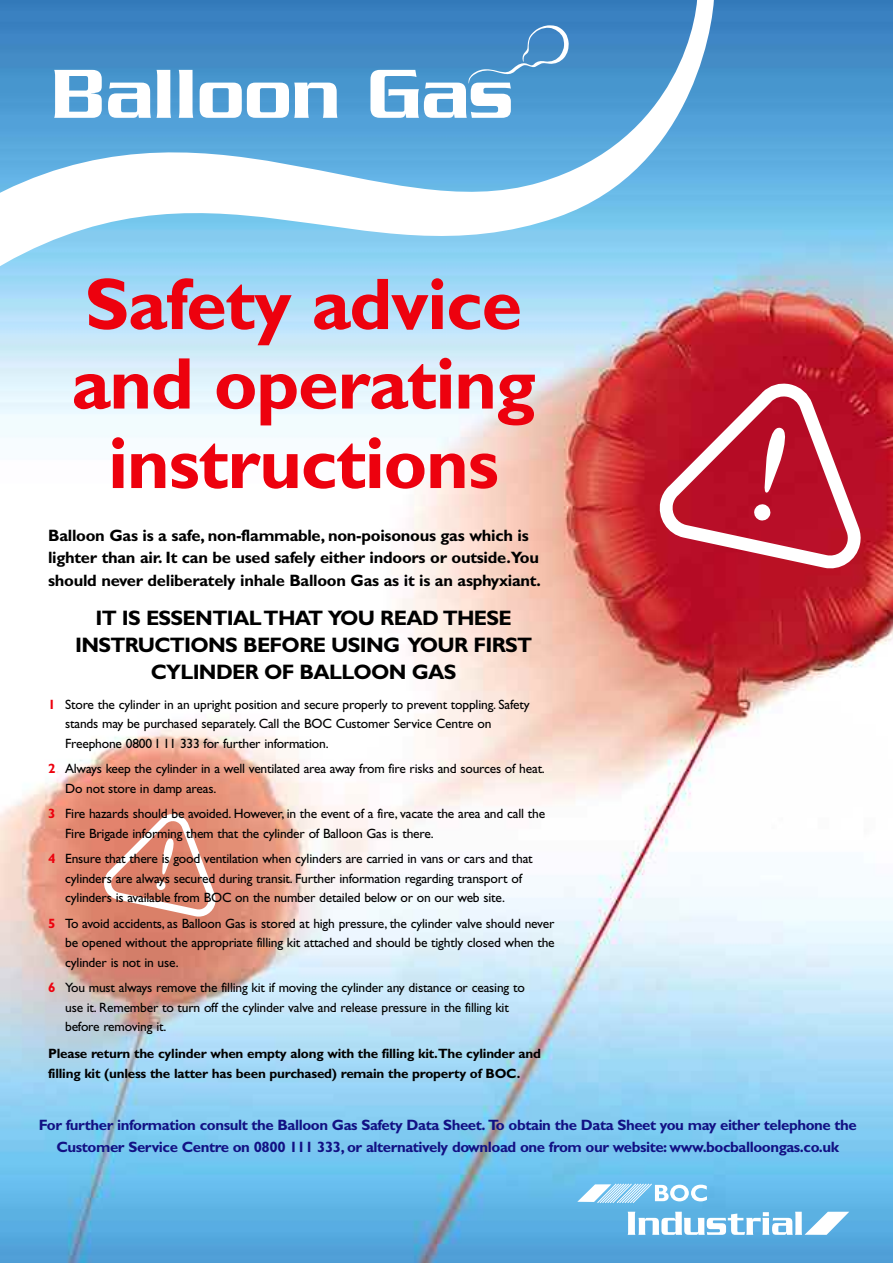
<style>
.page{position:relative;width:893px;height:1263px;background:#fff}
.page>*{position:absolute;margin:0;border:0;box-sizing:border-box;transform-origin:0 0}
.t1{font:700 73.5px/79.5px "Gill Sans";letter-spacing:-.015em;color:#ed010e;text-align:center}
.t2{font:700 21px/27px "Gill Sans";letter-spacing:-.035em;color:#000;text-align:center}
.t3{font:700 16.5px/22.5px "Gill Sans";letter-spacing:-.015em;color:#000}
.t4{font:700 15px/22.5px "Gill Sans";letter-spacing:-.03em;color:#121184;text-align:center}
.t5{font:13.5px/19.5px "Gill Sans";letter-spacing:-.015em;color:#000}
.t6{font:700 13.5px/19.5px "Gill Sans";letter-spacing:-.015em;color:#000}
.s1{font-weight:700;color:#ed010e}
</style>
<div class="page">
<img style="left:0;top:0;width:892px;height:1263px">
<svg style="left:627px;top:1212px;width:222px;height:23px"></svg>
<svg style="left:577px;top:1183px;width:130px;height:21px"></svg>
<svg style="left:0;top:0;width:717px;height:286px"></svg>
<svg style="left:657px;top:383px;width:212px;height:188px"></svg>
<svg style="left:102px;top:813px;width:118px;height:105px"></svg>
<h1 class="t1" style="left:72px;top:264px;width:465px">Safety advice and operating instructions</h1>
<p class="t3" style="left:48px;top:524px;width:494px">Balloon Gas is a safe, non-flammable, non-poisonous gas which is lighter than air. It can be used safely either indoors or outside.You should never deliberately inhale Balloon Gas as it is an asphyxiant.</p>
<h2 class="t2" style="left:75px;top:604px;width:459px">IT IS ESSENTIAL THAT YOU READ THESE<br>INSTRUCTIONS BEFORE USING YOUR FIRST<br>CYLINDER OF BALLOON GAS</h2>
<p class="t5" style="left:65px;top:694px;width:466px;text-indent:-17px"><span class="s1">1</span> Store the cylinder in an upright position and secure properly to prevent toppling. Safety stands may be purchased separately. Call the BOC Customer Service Centre on<br>Freephone 0800 I 11 333 for further information.</p>
<p class="t5" style="left:65px;top:759px;width:481px;text-indent:-17px"><span class="s1">2</span> Always keep the cylinder in a well ventilated area away from fire risks and sources of heat.<br>Do not store in damp areas.</p>
<p class="t5" style="left:65px;top:804px;width:481px;text-indent:-17px"><span class="s1">3</span> Fire hazards should be avoided. However, in the event of a fire, vacate the area and call the<br>Fire Brigade informing them that the cylinder of Balloon Gas is there.</p>
<p class="t5" style="left:65px;top:849px;width:469px;text-indent:-17px"><span class="s1">4</span> Ensure that there is good ventilation when cylinders are carried in vans or cars and that cylinders are always secured during transit. Further information regarding transport of cylinders is available from BOC on the number detailed below or on our web site.</p>
<p class="t5" style="left:65px;top:913px;width:491px;text-align:justify;text-indent:-17px"><span class="s1">5</span> To avoid accidents, as Balloon Gas is stored at high pressure, the cylinder valve should never be opened without the appropriate filling kit attached and should be tightly closed when the cylinder is not in use.</p>
<p class="t5" style="left:65px;top:978px;width:461px;text-indent:-17px"><span class="s1">6</span> You must always remove the filling kit if moving the cylinder any distance or ceasing to use it. Remember to turn off the cylinder valve and release pressure in the filling kit before removing it.</p>
<p class="t6" style="left:48px;top:1044px;width:494px">Please return the cylinder when empty along with the filling kit.The cylinder and filling kit (unless the latter has been purchased) remain the property of BOC.</p>
<p class="t4" style="left:39px;top:1113px;width:819px">For further information consult the Balloon Gas Safety Data Sheet. To obtain the Data Sheet you may either telephone the<br>Customer Service Centre on 0800 111 333, or alternatively download one from our website: www.bocballoongas.co.uk</p>
</div>
